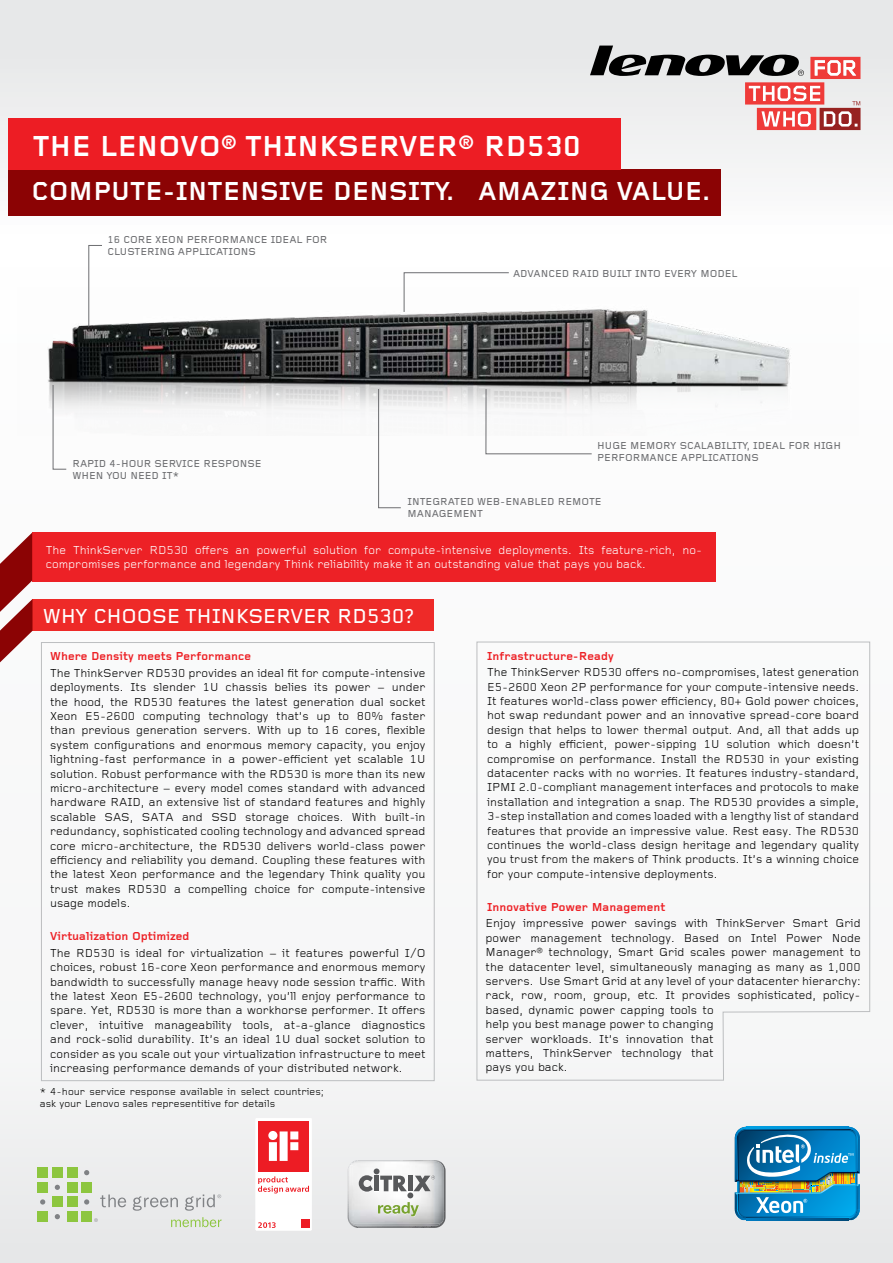
<style>
.page{position:relative;width:893px;height:1263px;background:#fff}
.page>*{position:absolute;margin:0;border:0;box-sizing:border-box;transform-origin:0 0}
.t1{font:700 30px "Foundry Gridnik";color:#fff}
.t2{font:700 27px "Foundry Gridnik";color:#fff}
.t3{font:500 21px "Foundry Gridnik";letter-spacing:-.01em;color:#fff}
.MCP2_Intel_Top_BC{font:12px/14.4px "Foundry Gridnik";color:#000;text-align:justify}
.MCP2_Intel_Top_BC-2{font:12px/14.4px "Foundry Gridnik";color:#fff}
.MCP2_Intel_Top_BC-3{font:700 12px "Foundry Gridnik";color:#ed2126}
.t4{font:500 10.5px/12px "Foundry Gridnik";color:#6d6e71}
.MCP2_Intel_Top_BC-4{font:10.5px/12.6px "Foundry Gridnik";color:#000}
</style>
<div class="page">
<div style="left:0;top:0;width:893px;height:1263px;background:linear-gradient(to right,#f4f3f3,#f4f4f5)"></div>
<img style="left:18px;top:287px;width:841px;height:149px">
<svg style="left:590px;top:46px;width:270px;height:84px;background:#caafaf"></svg>
<svg style="left:403px;top:272px;width:107px;height:41px"></svg>
<svg style="left:88px;top:245px;width:15px;height:82px"></svg>
<svg style="left:485px;top:388px;width:107px;height:67px"></svg>
<svg style="left:52px;top:384px;width:15px;height:86px"></svg>
<svg style="left:378px;top:388px;width:24px;height:120px"></svg>
<div style="left:9px;top:170px;width:712px;height:46px;background:#8b0304"></div>
<div style="left:8px;top:119px;width:613px;height:51px;background:#ed1d24"></div>
<div style="left:32px;top:533px;width:684px;height:49px;background:#ed2126"></div>
<div style="left:32px;top:599px;width:402px;height:31px;background:#ee2a28"></div>
<svg style="left:0;top:533px;width:33px;height:129px"></svg>
<svg style="left:477px;top:642px;width:393px;height:438px"></svg>
<img style="left:735px;top:1127px;width:125px;height:93px">
<svg style="left:348px;top:1160px;width:97px;height:68px"></svg>
<div style="left:38px;top:1167px;width:10px;height:11px;background:#8dc63f"></div>
<div style="left:38px;top:1182px;width:10px;height:10px;background:#8dc63f"></div>
<div style="left:52px;top:1167px;width:11px;height:11px;background:#8dc63f"></div>
<svg style="left:100px;top:1194px;width:26px;height:13px"></svg>
<svg style="left:133px;top:1196px;width:45px;height:15px"></svg>
<div style="left:67px;top:1167px;width:10px;height:11px;background:#8dc63f"></div>
<svg style="left:84px;top:1170px;width:5px;height:5px"></svg>
<svg style="left:55px;top:1185px;width:5px;height:5px"></svg>
<div style="left:67px;top:1182px;width:10px;height:10px;background:#8dc63f"></div>
<div style="left:82px;top:1182px;width:10px;height:10px;background:#8dc63f"></div>
<svg style="left:40px;top:1199px;width:5px;height:5px"></svg>
<div style="left:52px;top:1197px;width:11px;height:10px;background:#8dc63f"></div>
<div style="left:67px;top:1197px;width:10px;height:10px;background:#8dc63f"></div>
<svg style="left:84px;top:1199px;width:5px;height:5px"></svg>
<div style="left:38px;top:1211px;width:10px;height:11px;background:#8dc63f"></div>
<svg style="left:55px;top:1214px;width:5px;height:5px"></svg>
<div style="left:67px;top:1211px;width:10px;height:11px;background:#8dc63f"></div>
<div style="left:82px;top:1211px;width:10px;height:11px;background:#8dc63f"></div>
<svg style="left:171px;top:1217px;width:51px;height:10px"></svg>
<svg style="left:185px;top:1194px;width:36px;height:17px"></svg>
<svg style="left:94px;top:1218px;width:4px;height:4px"></svg>
<div style="left:255px;top:1118px;width:57px;height:112px;background:#fff"></div>
<div style="left:258px;top:1121px;width:51px;height:50px;background:#ed1c24"></div>
<svg style="left:268px;top:1131px;width:30px;height:30px"></svg>
<div style="left:301px;top:1220px;width:8px;height:8px;background:#ed1c24"></div>
<svg style="left:258px;top:1176px;width:51px;height:17px"></svg>
<svg style="left:258px;top:1222px;width:18px;height:6px"></svg>
<p class="t1" style="left:33px;top:129px;width:550px">THE LENOVO® THINKSERVER® RD530</p>
<p class="t2" style="left:32px;top:177px;width:680px">COMPUTE-INTENSIVE DENSITY. AMAZING VALUE.</p>
<p class="t4" style="left:107px;top:234px;width:222px">16 CORE XEON PERFORMANCE IDEAL FOR<br>CLUSTERING APPLICATIONS</p>
<p class="t4" style="left:72px;top:458px;width:191px">RAPID 4-HOUR SERVICE RESPONSE<br>WHEN YOU NEED IT*</p>
<p class="t4" style="left:513px;top:268px;width:226px">ADVANCED RAID BUILT INTO EVERY MODEL</p>
<p class="t4" style="left:597px;top:440px;width:245px">HUGE MEMORY SCALABILITY, IDEAL FOR HIGH<br>PERFORMANCE APPLICATIONS</p>
<p class="t4" style="left:407px;top:496px;width:196px">INTEGRATED WEB-ENABLED REMOTE</p>
<p class="t4" style="left:407px;top:508px;width:77px">MANAGEMENT</p>
<p class="MCP2_Intel_Top_BC-2" style="left:46px;top:543px;width:658px">The ThinkServer RD530 offers an powerful solution for compute-intensive deployments. Its feature-rich, no&shy;compromises performance and legendary Think reliability make it an outstanding value that pays you back.</p>
<p class="t3" style="left:43px;top:605px;width:374px">WHY CHOOSE THINKSERVER RD530?</p>
<p class="MCP2_Intel_Top_BC-3" style="left:50px;top:650px;width:202px">Where Density meets Performance</p>
<p class="MCP2_Intel_Top_BC" style="left:50px;top:666px;width:377px">The ThinkServer RD530 provides an ideal fit for compute-intensive deployments. Its slender 1U chassis belies its power – under the hood, the RD530 features the latest generation dual socket Xeon E5-2600 computing technology that’s up to 80% faster than previous generation servers. With up to 16 cores, flexible system configurations and enormous memory capacity, you enjoy lightning-fast performance in a power-efficient yet scalable 1U solution. Robust performance with the RD530 is more than its new micro-architecture – every model comes standard with advanced hardware RAID, an extensive list of standard features and highly scalable SAS, SATA and SSD storage choices. With built-in redundancy, sophisticated cooling technology and advanced spread core micro-architecture, the RD530 delivers world-class power efficiency and reliability you demand. Coupling these features with the latest Xeon performance and the legendary Think quality you trust makes RD530 a compelling choice for compute-intensive usage models.</p>
<p class="MCP2_Intel_Top_BC-3" style="left:50px;top:930px;width:141px">Virtualization Optimized</p>
<p class="MCP2_Intel_Top_BC" style="left:50px;top:946px;width:377px">The RD530 is ideal for virtualization – it features powerful I/O choices, robust 16-core Xeon performance and enormous memory bandwidth to successfully manage heavy node session traffic. With the latest Xeon E5-2600 technology, you’ll enjoy performance to spare. Yet, RD530 is more than a workhorse performer. It offers clever, intuitive manageability tools, at-a-glance diagnostics and rock-solid durability. It’s an ideal 1U dual socket solution to consider as you scale out your virtualization infrastructure to meet increasing performance demands of your distributed network.</p>
<p class="MCP2_Intel_Top_BC-3" style="left:487px;top:649px;width:128px">Infrastructure-Ready</p>
<p class="MCP2_Intel_Top_BC" style="left:487px;top:666px;width:374px">The ThinkServer RD530 offers no-compromises, latest generation E5-2600 Xeon 2P performance for your compute-intensive needs.<br>It features world-class power efficiency, 80+ Gold power choices, hot swap redundant power and an innovative spread-core board design that helps to lower thermal output. And, all that adds up to a highly efficient, power-sipping 1U solution which doesn’t compromise on performance. Install the RD530 in your existing datacenter racks with no worries. It features industry-standard, IPMI 2.0-compliant management interfaces and protocols to make installation and integration a snap. The RD530 provides a simple, 3-step installation and comes loaded with a lengthy list of standard features that provide an impressive value. Rest easy. The RD530 continues the world-class design heritage and legendary quality you trust from the makers of Think products. It’s a winning choice for your compute-intensive deployments.</p>
<p class="MCP2_Intel_Top_BC-3" style="left:487px;top:900px;width:180px">Innovative Power Management</p>
<p class="MCP2_Intel_Top_BC" style="left:486px;top:917px;width:377px;text-align:left">Enjoy impressive power savings with ThinkServer Smart Grid power management technology. Based on Intel Power Node Manager® technology, Smart Grid scales power management to the datacenter level, simultaneously managing as many as 1,000 servers. Use Smart Grid at any level of your datacenter hierarchy: rack, row, room, group, etc. It provides sophisticated, policy&shy;based, dynamic power capping tools to<br>help you best manage power to changing<br>server workloads. It’s innovation that<br>matters, ThinkServer technology that<br>pays you back.</p>
<p class="MCP2_Intel_Top_BC-4" style="left:40px;top:1085px;width:286px">* 4-hour service response available in select countries; ask your Lenovo sales representitive for details</p>
</div>
